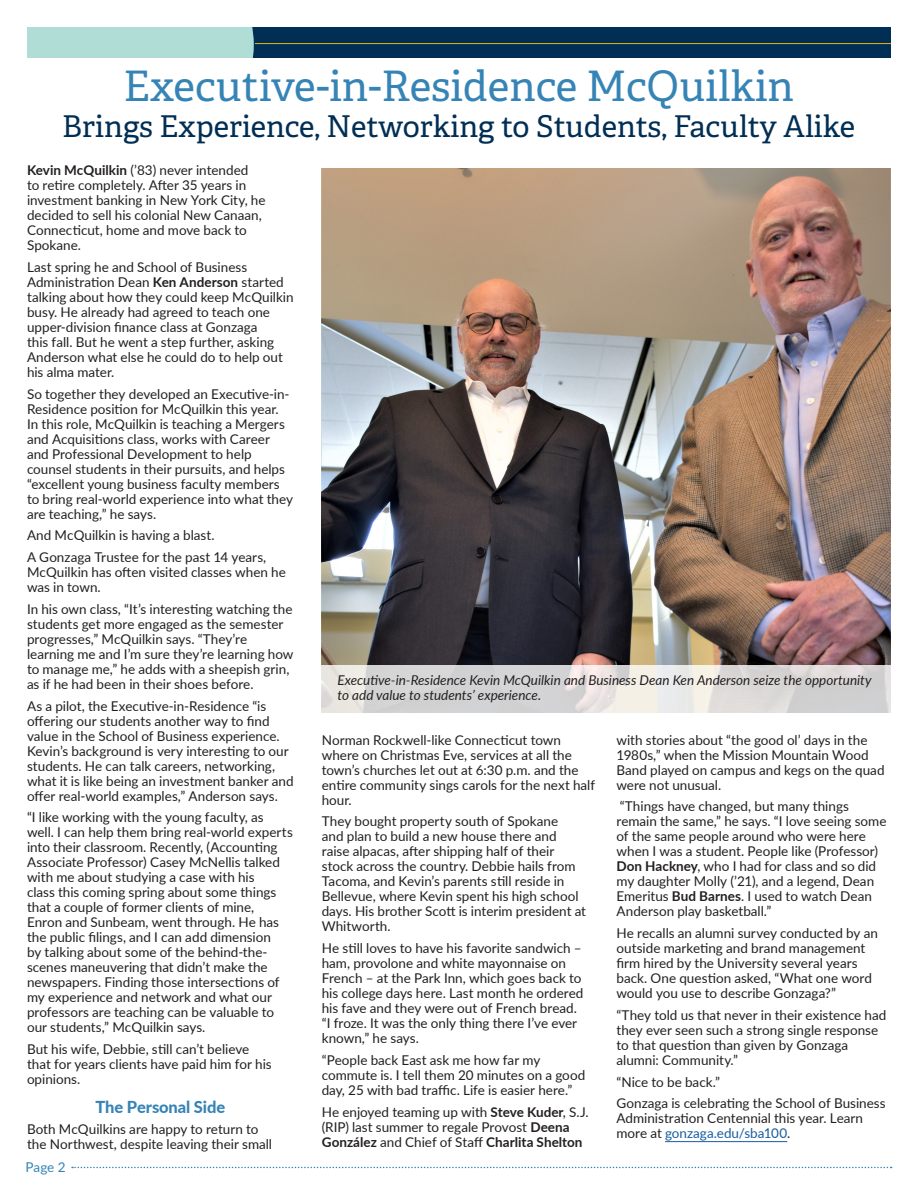
<style>
.page{position:relative;width:918px;height:1188px;background:#fff}
.page>*{position:absolute;margin:0;border:0;box-sizing:border-box;transform-origin:0 0}
.t1{font:42px "Adelle";color:#3684b6}
.t2{font:30px "Adelle";color:#002e54}
.Body_Text{font:800 16.5px "Lato";letter-spacing:-.005em;color:#3684b6}
.Body_Text-2{font:13.5px/15px "Lato";color:#231f20}
.Cutlines_2{font:italic 13.5px/15px "Lato";color:#231f20}
.t3{font:13.5px "Lato";color:#3684b6}
.s1{font-weight:700}
.s2{color:#175d9e}
</style>
<div class="page">
<svg style="left:72px;top:1167px;width:820px;height:1px"></svg>
<div style="left:27px;top:27px;width:864px;height:30px;background:#002e54"></div>
<div style="left:27px;top:27px;width:227px;height:30px;background:#b0ded6"></div>
<hr style="left:255px;top:43px;width:636px;height:1px;background:#e8b80e">
<img style="left:322px;top:168px;width:569px;height:497px">
<svg style="left:322px;top:665px;width:569px;height:48px;fill:#d7d6d7"></svg>
<hr style="left:665px;top:1141px;width:122px;height:1px;background:#175d9e">
<p class="t1" style="left:124px;top:60px;width:672px">Executive-in-Residence McQuilkin</p>
<p class="t2" style="left:62px;top:108px;width:795px">Brings Experience, Networking to Students, Faculty Alike</p>
<p class="Body_Text-2" style="left:27px;top:162px;width:240px"><span class="s1">Kevin McQuilkin</span> (’83) never intended<br>to retire completely. After 35 years in investment banking in New York City, he decided to sell his colonial New Canaan, Connecticut, home and move back to Spokane.</p>
<p class="Body_Text-2" style="left:27px;top:259px;width:268px">Last spring he and School of Business Administration Dean <span class="s1">Ken Anderson</span> started talking about how they could keep McQuilkin busy. He already had agreed to teach one upper-division finance class at Gonzaga<br>this fall. But he went a step further, asking Anderson what else he could do to help out his alma mater.</p>
<p class="Body_Text-2" style="left:27px;top:386px;width:268px">So together they developed an Executive-in-Residence position for McQuilkin this year.<br>In this role, McQuilkin is teaching a Mergers and Acquisitions class, works with Career and Professional Development to help counsel students in their pursuits, and helps “excellent young business faculty members to bring real-world experience into what they are teaching,” he says.</p>
<p class="Body_Text-2" style="left:27px;top:527px;width:189px">And McQuilkin is having a blast.</p>
<p class="Body_Text-2" style="left:27px;top:549px;width:260px">A Gonzaga Trustee for the past 14 years,<br>McQuilkin has often visited classes when he was in town.</p>
<p class="Body_Text-2" style="left:27px;top:601px;width:268px">In his own class, “It’s interesting watching the students get more engaged as the semester progresses,” McQuilkin says. “They’re learning me and I’m sure they’re learning how to manage me,” he adds with a sheepish grin, as if he had been in their shoes before.</p>
<p class="Body_Text-2" style="left:27px;top:698px;width:268px">As a pilot, the Executive-in-Residence “is offering our students another way to find value in the School of Business experience.<br>Kevin’s background is very interesting to our students. He can talk careers, networking, what it is like being an investment banker and offer real-world examples,” Anderson says.</p>
<p class="Body_Text-2" style="left:27px;top:809px;width:267px">“I like working with the young faculty, as well. I can help them bring real-world experts into their classroom. Recently, (Accounting Associate Professor) Casey McNellis talked with me about studying a case with his<br>class this coming spring about some things that a couple of former clients of mine, Enron and Sunbeam, went through. He has the public filings, and I can add dimension<br>by talking about some of the behind-the&shy;scenes maneuvering that didn’t make the newspapers. Finding those intersections of my experience and network and what our professors are teaching can be valuable to our students,” McQuilkin says.</p>
<p class="Body_Text-2" style="left:27px;top:1041px;width:246px">But his wife, Debbie, still can’t believe that for years clients have paid him for his opinions.</p>
<p class="Body_Text" style="left:95px;top:1094px;width:131px">The Personal Side</p>
<p class="Body_Text-2" style="left:27px;top:1121px;width:247px">Both McQuilkins are happy to return to the Northwest, despite leaving their small</p>
<p class="Cutlines_2" style="left:338px;top:672px;width:536px">Executive-in-Residence Kevin McQuilkin and Business Dean Ken Anderson seize the opportunity to add value to students’ experience.</p>
<p class="Body_Text-2" style="left:616px;top:732px;width:270px">with stories about “the good ol’ days in the 1980s,” when the Mission Mountain Wood Band played on campus and kegs on the quad were not unusual.</p>
<p class="Body_Text-2" style="left:616px;top:799px;width:272px">“Things have changed, but many things remain the same,” he says. “I love seeing some of the same people around who were here when I was a student. People like (Professor)<br><span class="s1">Don Hackney</span>, who I had for class and so did my daughter Molly (’21), and a legend, Dean Emeritus <span class="s1">Bud Barnes</span>. I used to watch Dean Anderson play basketball.”</p>
<p class="Body_Text-2" style="left:616px;top:925px;width:263px">He recalls an alumni survey conducted by an outside marketing and brand management firm hired by the University several years back. One question asked, “What one word would you use to describe Gonzaga?”</p>
<p class="Body_Text-2" style="left:616px;top:1007px;width:271px">“They told us that never in their existence had they ever seen such a strong single response to that question than given by Gonzaga alumni: Community.”</p>
<p class="Body_Text-2" style="left:616px;top:1074px;width:105px">“Nice to be back.”</p>
<p class="Body_Text-2" style="left:616px;top:1096px;width:271px">Gonzaga is celebrating the School of Business<br>Administration Centennial this year. Learn more at <span class="s2">gonzaga.edu/sba100</span>.</p>
<p class="Body_Text-2" style="left:322px;top:732px;width:275px">Norman Rockwell-like Connecticut town where on Christmas Eve, services at all the town’s churches let out at 6:30 p.m. and the entire community sings carols for the next half hour.</p>
<p class="Body_Text-2" style="left:322px;top:814px;width:266px">They bought property south of Spokane<br>and plan to build a new house there and raise alpacas, after shipping half of their stock across the country. Debbie hails from Tacoma, and Kevin’s parents still reside in Bellevue, where Kevin spent his high school days. His brother Scott is interim president at Whitworth.</p>
<p class="Body_Text-2" style="left:322px;top:940px;width:263px">He still loves to have his favorite sandwich – ham, provolone and white mayonnaise on French – at the Park Inn, which goes back to his college days here. Last month he ordered his fave and they were out of French bread. “I froze. It was the only thing there I’ve ever known,” he says.</p>
<p class="Body_Text-2" style="left:322px;top:1052px;width:265px">“People back East ask me how far my commute is. I tell them 20 minutes on a good day, 25 with bad traffic. Life is easier here.”</p>
<p class="Body_Text-2" style="left:322px;top:1104px;width:269px">He enjoyed teaming up with <span class="s1">Steve Kuder</span>, S.J. (RIP) last summer to regale Provost <span class="s1">Deena<br>González</span> and Chief of Staff <span class="s1">Charlita Shelton</span></p>
<p class="t3" style="left:25px;top:1157px;width:42px">Page 2</p>
</div>
